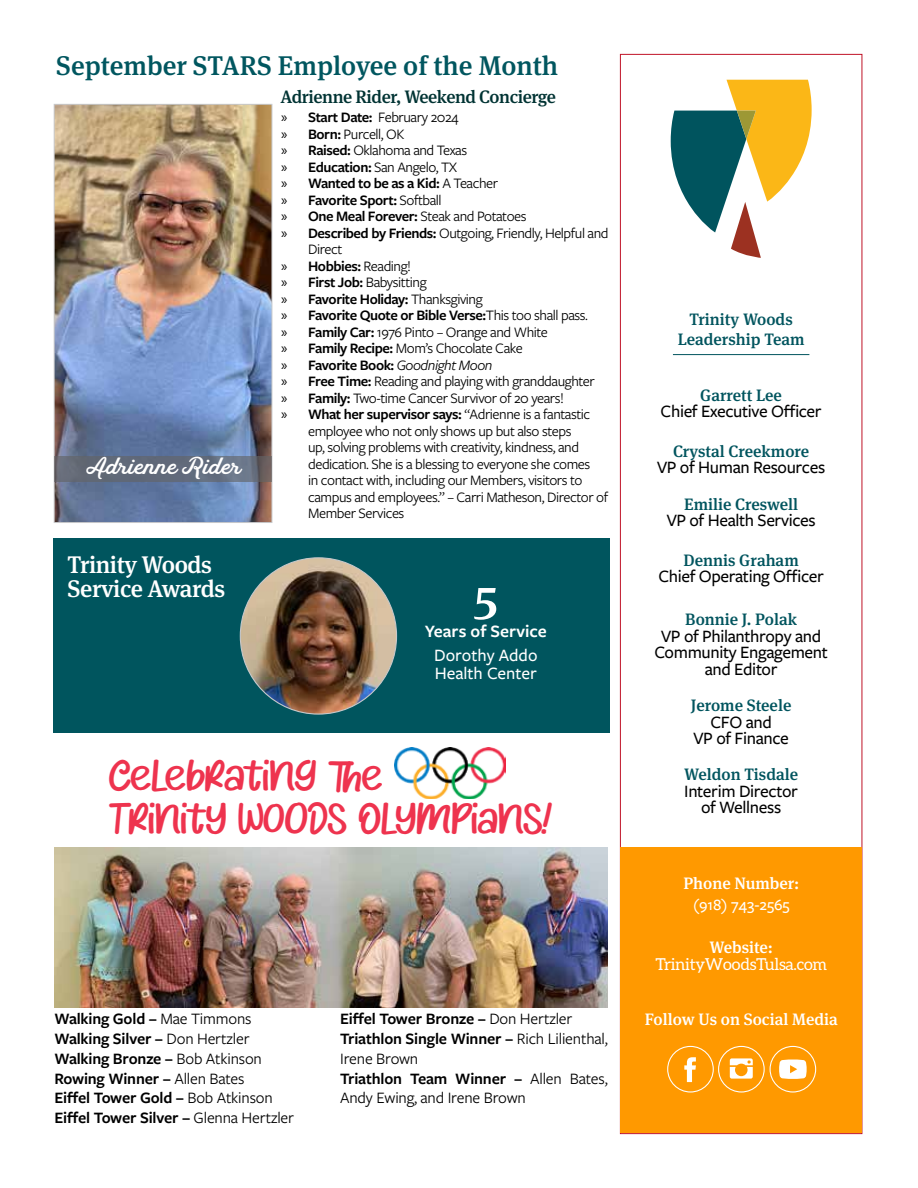
<style>
.page{position:relative;width:918px;height:1188px;background:#fff}
.page>*{position:absolute;margin:0;border:0;box-sizing:border-box;transform-origin:0 0}
.t1{font:500 47.25px "Meta Serif Pro";color:#fff;scale:1.11 1}
.t2{font:45px/43.5px "Yello Lemon";letter-spacing:-.015em;color:#ee334e}
.t3{font:500 27px "Meta Serif Pro";color:#00565f}
.t4{font:500 24px/24px "Meta Serif Pro";letter-spacing:-.02em;color:#fff}
.t5{font:22.5px "Hanley Script";color:#fff}
.t6{font:500 18px/16.5px "Freight Sans Pro";letter-spacing:-.02em;color:#000;text-align:center}
.t7{font:500 18px "Meta Serif Pro";letter-spacing:-.025em;color:#033}
.t8{font:500 18px/18px "Freight Sans Pro";color:#fff}
.t9{font:600 18px "Freight Sans Pro";color:#fff}
.t10{font:600 16.5px/19.8px "Freight Sans Pro";letter-spacing:-.01em;color:#000}
.t11{font:16.5px/19.8px "Freight Sans Pro";letter-spacing:-.01em;color:#000}
.t12{font:500 16.5px/19.8px "Meta Serif Pro";color:#00545e;text-align:center}
.t13{font:500 16.5px "Meta Serif Pro";color:#fff}
.t14{font:16.5px "Aleo";letter-spacing:-.02em;color:#fff}
.t15{font:500 16.5px "Freight Sans Pro";color:#fff}
.t16{font:15px "Freight Sans Pro";letter-spacing:-.03em;color:#000}
.t17{font:600 15px "Freight Sans Pro";letter-spacing:-.03em;color:#000}
.s1{font-family:"Myriad Pro"}
.s2{font-weight:600}
.s3{font-family:"Myriad Pro";font-weight:400}
.s4{font-weight:400}
.s5{font-weight:400;font-style:italic}
</style>
<div class="page">
<div style="left:620px;top:848px;width:242px;height:285px;background:#f90"></div>
<svg style="left:671px;top:80px;width:141px;height:178px"></svg>
<svg style="left:667px;top:1046px;width:149px;height:47px"></svg>
<hr style="left:673px;top:354px;width:136px;height:1px;background:#00545e">
<img style="left:56px;top:106px;width:214px;height:415px">
<div style="left:54px;top:104px;width:218px;height:419px;border:1px solid #c7c8ca"></div>
<div style="left:53px;top:538px;width:557px;height:194px;background:#00555e"></div>
<img style="left:240px;top:558px;width:157px;height:156px;border-radius:78px">
<svg style="left:54px;top:457px;width:218px;height:25px;background:#636b79"></svg>
<img style="left:54px;top:848px;width:553px;height:159px">
<img style="left:395px;top:748px;width:110px;height:51px">
<h3 class="t3" style="left:56px;top:45px;width:504px">September STARS Employee of the Month</h3>
<p class="t7" style="left:280px;top:83px;width:277px">Adrienne Rider, Weekend Concierge</p>
<h3 class="t5" style="left:87px;top:452px;width:156px">Adrienne Rider</h3>
<h3 class="t4" style="left:68px;top:551px;width:159px">Trinity Woods<br>Service Awards</h3>
<p class="t16" style="left:281px;top:107px;width:179px"><span class="s1">»</span> <span class="s2">Start Date:</span> February 2024</p>
<p class="t16" style="left:281px;top:124px;width:125px"><span class="s1">»</span> <span class="s2">Born:</span> Purcell, OK</p>
<p class="t16" style="left:281px;top:140px;width:188px"><span class="s1">»</span> <span class="s2">Raised:</span> Oklahoma and Texas</p>
<p class="t16" style="left:281px;top:157px;width:178px"><span class="s1">»</span> <span class="s2">Education:</span> San Angelo, TX</p>
<p class="t17" style="left:281px;top:173px;width:219px"><span class="s3">»</span> Wanted to be as a Kid: <span class="s4">A Teacher</span></p>
<p class="t17" style="left:281px;top:190px;width:162px"><span class="s3">»</span> Favorite Sport: <span class="s4">Softball</span></p>
<p class="t16" style="left:281px;top:206px;width:247px"><span class="s1">»</span> <span class="s2">One Meal Forever:</span> Steak and Potatoes</p>
<p class="t16" style="left:281px;top:223px;width:329px"><span class="s1">»</span> <span class="s2">Described by Friends:</span> Outgoing, Friendly, Helpful and</p>
<p class="t16" style="left:308px;top:239px;width:36px">Direct</p>
<p class="t17" style="left:281px;top:256px;width:131px"><span class="s3">»</span> Hobbies: <span class="s4">Reading!</span></p>
<p class="t16" style="left:281px;top:272px;width:147px"><span class="s1">»</span> <span class="s2">First Job:</span> Babysitting</p>
<p class="t17" style="left:281px;top:289px;width:203px"><span class="s3">»</span> Favorite Holiday: <span class="s4">Thanksgiving</span></p>
<p class="t17" style="left:281px;top:305px;width:308px"><span class="s3">»</span> Favorite Quote or Bible Verse:<span class="s4">This too shall pass.</span></p>
<p class="t16" style="left:281px;top:322px;width:268px"><span class="s1">»</span> <span class="s2">Family Car:</span> 1976 Pinto – Orange and White</p>
<p class="t16" style="left:281px;top:338px;width:243px"><span class="s1">»</span> <span class="s2">Family Recipe:</span> Mom’s Chocolate Cake</p>
<p class="t17" style="left:281px;top:355px;width:213px"><span class="s3">»</span> Favorite Book: <span class="s5">Goodnight Moon</span></p>
<p class="t16" style="left:281px;top:371px;width:315px"><span class="s1">»</span> <span class="s2">Free Time:</span> Reading and playing with granddaughter</p>
<p class="t16" style="left:281px;top:388px;width:284px"><span class="s1">»</span> <span class="s2">Family:</span> Two-time Cancer Survivor of 20 years!</p>
<p class="t17" style="left:281px;top:404px;width:311px"><span class="s3">»</span> What her supervisor says: <span class="s4">“Adrienne is a fantastic</span></p>
<p class="t16" style="left:308px;top:421px;width:265px">employee who not only shows up but also steps</p>
<p class="t16" style="left:308px;top:437px;width:273px">up, solving problems with creativity, kindness, and</p>
<p class="t16" style="left:308px;top:454px;width:284px">dedication. She is a blessing to everyone she comes</p>
<p class="t16" style="left:308px;top:470px;width:276px">in contact with, including our Members, visitors to</p>
<p class="t16" style="left:308px;top:487px;width:302px">campus and employees.” – Carri Matheson, Director of</p>
<p class="t16" style="left:308px;top:503px;width:98px">Member Services</p>
<h1 class="t1" style="left:473px;top:559px;width:24px">5</h1>
<p class="t9" style="left:425px;top:619px;width:123px">Years of Service</p>
<p class="t8" style="left:434px;top:645px;width:105px">Dorothy Addo<br>Health Center</p>
<h2 class="t2" style="left:109px;top:754px;width:445px">CELEBRATING THE<br>TRINITY WOODS OLYMPIANS!</h2>
<p class="t10" style="left:54px;top:1008px;width:241px">Walking Gold – <span class="s4">Mae Timmons<br></span>Walking Silver – <span class="s4">Don Hertzler<br></span>Walking Bronze – <span class="s4">Bob Atkinson<br></span>Rowing Winner – <span class="s4">Allen Bates<br></span>Eiffel Tower Gold – <span class="s4">Bob Atkinson<br></span>Eiffel Tower Silver – <span class="s4">Glenna Hertzler</span></p>
<p class="t11" style="left:340px;top:1008px;width:269px"><span class="s2">Eiffel Tower Bronze –</span> Don Hertzler<br><span class="s2">Triathlon Single Winner –</span> Rich Lilienthal,<br>Irene Brown<br><span class="s2">Triathlon Team Winner –</span> Allen Bates,<br>Andy Ewing, and Irene Brown</p>
<p class="t12" style="left:678px;top:308px;width:128px">Trinity Woods<br>Leadership Team</p>
<p class="t12" style="left:700px;top:384px;width:83px">Garrett Lee</p>
<p class="t6" style="left:661px;top:402px;width:163px">Chief Executive Officer</p>
<p class="t12" style="left:673px;top:440px;width:138px">Crystal Creekmore</p>
<p class="t6" style="left:657px;top:458px;width:170px">VP of Human Resources</p>
<p class="t12" style="left:684px;top:493px;width:116px">Emilie Creswell</p>
<p class="t6" style="left:667px;top:511px;width:150px">VP of Health Services</p>
<p class="t12" style="left:684px;top:549px;width:117px">Dennis Graham</p>
<p class="t6" style="left:658px;top:567px;width:167px">Chief Operating Officer</p>
<p class="t12" style="left:685px;top:609px;width:113px">Bonnie J. Polak</p>
<p class="t6" style="left:654px;top:627px;width:175px">VP of Philanthropy and<br>Community Engagement and Editor</p>
<p class="t12" style="left:691px;top:694px;width:102px">Jerome Steele</p>
<p class="t6" style="left:694px;top:713px;width:97px">CFO and<br>VP of Finance</p>
<p class="t12" style="left:684px;top:764px;width:116px">Weldon Tisdale</p>
<p class="t6" style="left:684px;top:782px;width:115px">Interim Director of Wellness</p>
<p class="t13" style="left:683px;top:871px;width:117px">Phone Number:</p>
<p class="t15" style="left:693px;top:894px;width:98px">(918) 743-2565</p>
<p class="t13" style="left:710px;top:935px;width:65px">Website:</p>
<p class="t14" style="left:655px;top:955px;width:173px">TrinityWoodsTulsa.com</p>
<p class="t13" style="left:645px;top:1007px;width:195px">Follow Us on Social Media</p>
</div>
